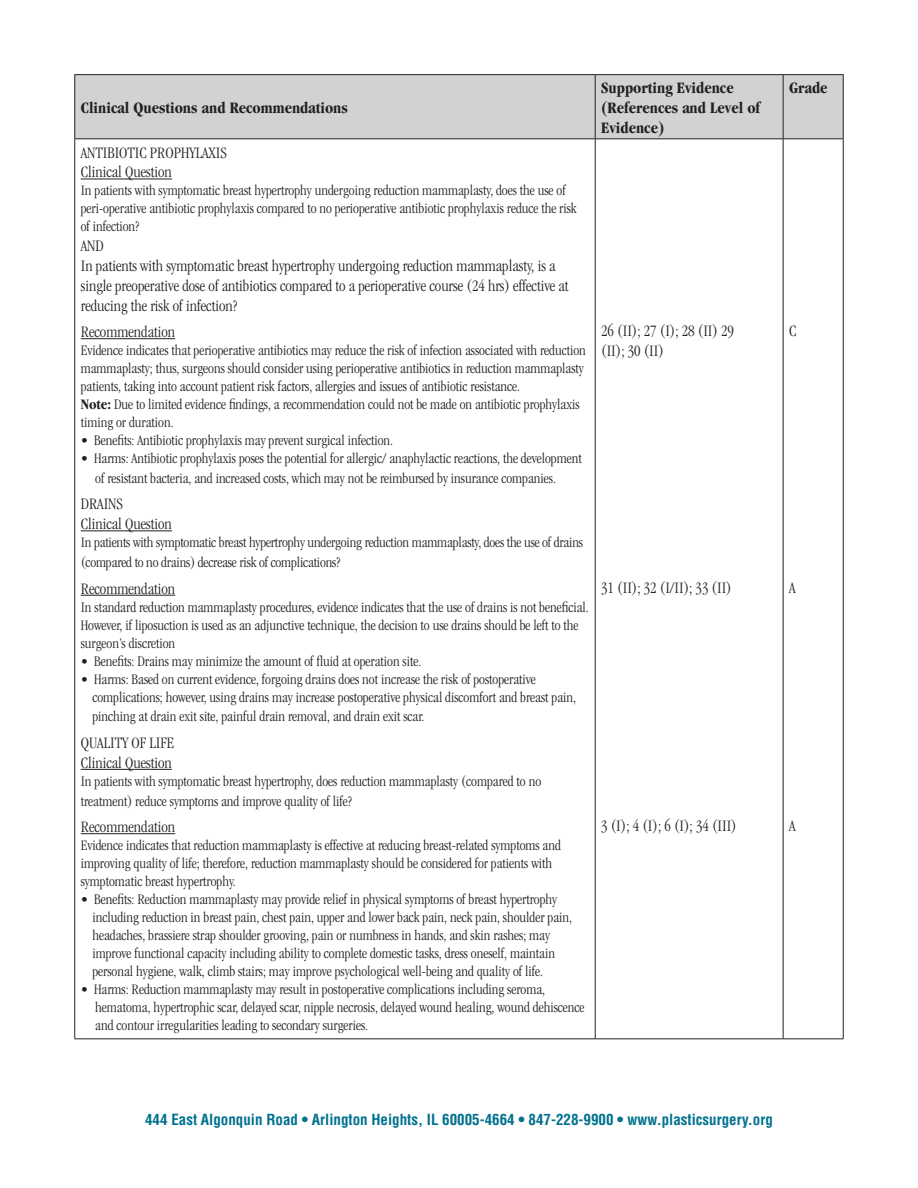
<style>
.page{position:relative;width:918px;height:1188px;background:#fff}
.page>*{position:absolute;margin:0;border:0;box-sizing:border-box;transform-origin:0 0}
.t1{font:300 condensed 16.5px/19.8px "Garamond";color:#231f20}
.t2{font:700 condensed 16.5px/19.8px "Garamond";color:#231f20}
.t3{font:300 condensed 15px/18px "Garamond";color:#231f20}
.t4{font:700 condensed 15px "Helvetica";color:#00718e}
.s1{font-weight:700}
</style>
<div class="page">
<div style="left:75px;top:75px;width:768px;height:63px;background:#d1d2d4"></div>
<hr style="left:74px;top:74px;width:521px;height:1px;background:#231f20">
<hr style="left:74px;top:75px;width:1px;height:63px;background:#231f20">
<hr style="left:595px;top:74px;width:188px;height:1px;background:#231f20">
<hr style="left:595px;top:75px;width:1px;height:63px;background:#231f20">
<hr style="left:783px;top:74px;width:61px;height:1px;background:#231f20">
<hr style="left:783px;top:75px;width:1px;height:63px;background:#231f20">
<hr style="left:843px;top:75px;width:1px;height:63px;background:#231f20">
<hr style="left:74px;top:138px;width:521px;height:1px;background:#231f20">
<hr style="left:74px;top:139px;width:1px;height:899px;background:#231f20">
<hr style="left:595px;top:138px;width:188px;height:1px;background:#231f20">
<hr style="left:595px;top:139px;width:1px;height:899px;background:#231f20">
<hr style="left:783px;top:138px;width:61px;height:1px;background:#231f20">
<hr style="left:783px;top:139px;width:1px;height:899px;background:#231f20">
<hr style="left:843px;top:139px;width:1px;height:899px;background:#231f20">
<hr style="left:74px;top:1038px;width:521px;height:1px;background:#231f20">
<hr style="left:595px;top:1038px;width:188px;height:1px;background:#231f20">
<hr style="left:783px;top:1038px;width:61px;height:1px;background:#231f20">
<hr style="left:81px;top:179px;width:91px;height:1px;background:#231f20">
<hr style="left:81px;top:338px;width:94px;height:1px;background:#231f20">
<hr style="left:81px;top:530px;width:91px;height:1px;background:#231f20">
<hr style="left:81px;top:595px;width:94px;height:1px;background:#231f20">
<hr style="left:81px;top:769px;width:91px;height:1px;background:#231f20">
<hr style="left:81px;top:833px;width:94px;height:1px;background:#231f20">
<p class="t2" style="left:81px;top:98px;width:269px">Clinical Questions and Recommendations</p>
<p class="t1" style="left:81px;top:142px;width:148px">ANTIBIOTIC PROPHYLAXIS<br>Clinical Question</p>
<p class="t3" style="left:81px;top:182px;width:498px">In patients with symptomatic breast hypertrophy undergoing reduction mammaplasty, does the use of peri-operative antibiotic prophylaxis compared to no perioperative antibiotic prophylaxis reduce the risk of infection?</p>
<p class="t1" style="left:81px;top:236px;width:489px">AND<br>In patients with symptomatic breast hypertrophy undergoing reduction mammaplasty, is a single preoperative dose of antibiotics compared to a perioperative course (24 hrs) effective at reducing the risk of infection?</p>
<p class="t1" style="left:81px;top:322px;width:96px">Recommendation</p>
<p class="t3" style="left:81px;top:341px;width:507px">Evidence indicates that perioperative antibiotics may reduce the risk of infection associated with reduction mammaplasty; thus, surgeons should consider using perioperative antibiotics in reduction mammaplasty patients, taking into account patient risk factors, allergies and issues of antibiotic resistance.<br><span class="s1">Note:</span> Due to limited evidence findings, a recommendation could not be made on antibiotic prophylaxis timing or duration.</p>
<p class="t3" style="left:81px;top:431px;width:314px">• Benefits: Antibiotic prophylaxis may prevent surgical infection.</p>
<p class="t3" style="left:95px;top:448px;width:488px;line-height:19.8px;text-indent:-15px">• Harms: Antibiotic prophylaxis poses the potential for allergic/ anaphylactic reactions, the development of resistant bacteria, and increased costs, which may not be reimbursed by insurance companies.</p>
<p class="t1" style="left:81px;top:494px;width:93px">DRAINS<br>Clinical Question</p>
<p class="t3" style="left:81px;top:533px;width:504px;line-height:19.8px">In patients with symptomatic breast hypertrophy undergoing reduction mammaplasty, does the use of drains (compared to no drains) decrease risk of complications?</p>
<p class="t1" style="left:81px;top:578px;width:96px">Recommendation</p>
<p class="t3" style="left:81px;top:598px;width:510px">In standard reduction mammaplasty procedures, evidence indicates that the use of drains is not beneficial.<br>However, if liposuction is used as an adjunctive technique, the decision to use drains should be left to the surgeon’s discretion</p>
<p class="t3" style="left:81px;top:652px;width:342px">• Benefits: Drains may minimize the amount of fluid at operation site.</p>
<p class="t3" style="left:92px;top:670px;width:485px;text-indent:-12px">• Harms: Based on current evidence, forgoing drains does not increase the risk of postoperative complications; however, using drains may increase postoperative physical discomfort and breast pain,</p>
<p class="t3" style="left:92px;top:708px;width:334px">pinching at drain exit site, painful drain removal, and drain exit scar.</p>
<p class="t1" style="left:81px;top:733px;width:95px">QUALITY OF LIFE<br>Clinical Question</p>
<p class="t3" style="left:81px;top:771px;width:462px;line-height:19.8px">In patients with symptomatic breast hypertrophy, does reduction mammaplasty (compared to no treatment) reduce symptoms and improve quality of life?</p>
<p class="t1" style="left:81px;top:817px;width:96px">Recommendation</p>
<p class="t3" style="left:81px;top:836px;width:482px">Evidence indicates that reduction mammaplasty is effective at reducing breast-related symptoms and improving quality of life; therefore, reduction mammaplasty should be considered for patients with symptomatic breast hypertrophy.</p>
<p class="t3" style="left:92px;top:890px;width:481px;text-indent:-12px">• Benefits: Reduction mammaplasty may provide relief in physical symptoms of breast hypertrophy including reduction in breast pain, chest pain, upper and lower back pain, neck pain, shoulder pain, headaches, brassiere strap shoulder grooving, pain or numbness in hands, and skin rashes; may improve functional capacity including ability to complete domestic tasks, dress oneself, maintain personal hygiene, walk, climb stairs; may improve psychological well-being and quality of life.</p>
<p class="t3" style="left:95px;top:980px;width:491px;text-indent:-15px">• Harms: Reduction mammaplasty may result in postoperative complications including seroma, hematoma, hypertrophic scar, delayed scar, nipple necrosis, delayed wound healing, wound dehiscence and contour irregularities leading to secondary surgeries.</p>
<p class="t2" style="left:601px;top:78px;width:161px">Supporting Evidence (References and Level of<br>Evidence)</p>
<p class="t2" style="left:789px;top:78px;width:40px">Grade</p>
<p class="t1" style="left:601px;top:321px;width:134px">26 (II); 27 (I); 28 (II) 29 (II); 30 (II)</p>
<p class="t1" style="left:789px;top:321px;width:9px">C</p>
<p class="t1" style="left:601px;top:578px;width:132px">31 (II); 32 (I/II); 33 (II)</p>
<p class="t1" style="left:789px;top:578px;width:8px">A</p>
<p class="t1" style="left:601px;top:816px;width:137px">3 (I); 4 (I); 6 (I); 34 (III)</p>
<p class="t1" style="left:789px;top:816px;width:8px">A</p>
<p class="t4" style="left:145px;top:1111px;width:629px">444 East Algonquin Road • Arlington Heights, IL 60005-4664 • 847-228-9900 • www.plasticsurgery.org</p>
</div>
